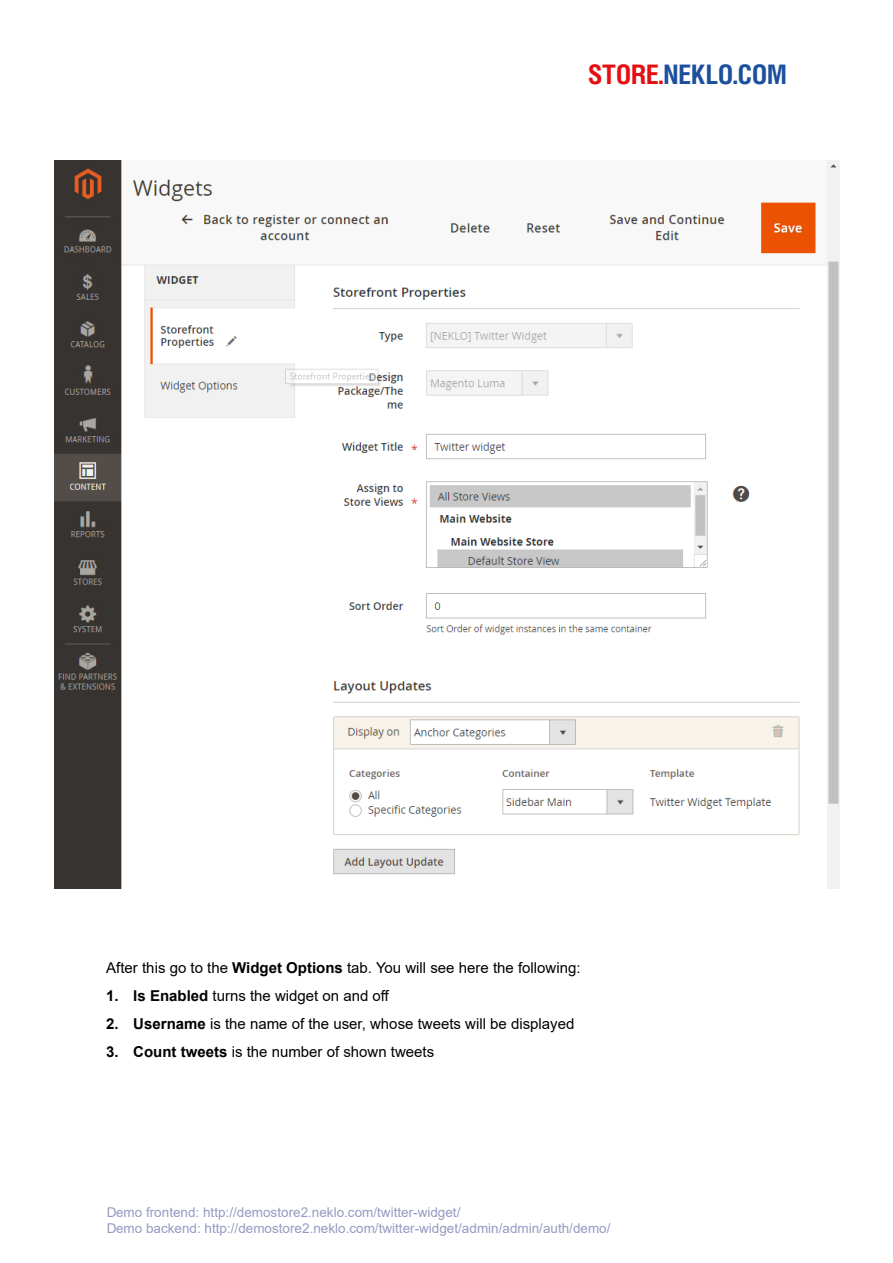
<style>
.page{position:relative;width:893px;height:1263px;background:#fff}
.page>*{position:absolute;margin:0;border:0;box-sizing:border-box;transform-origin:0 0}
.t1{font:27px "War Helios Cond C Bold";color:#1c4f9e}
.t2{font:15px "Arial";color:#000}
.t3{font:13.5px/16.5px "Arial";color:#283583}
.s1{color:#e30f13}
.s2{font-weight:700}
</style>
<div class="page">
<img style="left:54px;top:161px;width:786px;height:728px">
<h1 class="t1" style="left:588px;top:57px;width:200px"><span class="s1">STORE.</span>NEKLO.COM</h1>
<p class="t2" style="left:106px;top:957px;width:476px">After this go to the <span class="s2">Widget Options</span> tab. You will see here the following:</p>
<p class="t2" style="left:106px;top:985px;width:285px"><span class="s2">1. Is Enabled</span> turns the widget on and off</p>
<p class="t2" style="left:106px;top:1013px;width:470px"><span class="s2">2. Username</span> is the name of the user, whose tweets will be displayed</p>
<p class="t2" style="left:106px;top:1041px;width:329px"><span class="s2">3. Count tweets</span> is the number of shown tweets</p>
<p class="t3" style="left:106px;top:1204px;width:506px">Demo frontend: http://demostore2.neklo.com/twitter-widget/<br>Demo backend: http://demostore2.neklo.com/twitter-widget/admin/admin/auth/demo/</p>
</div>
